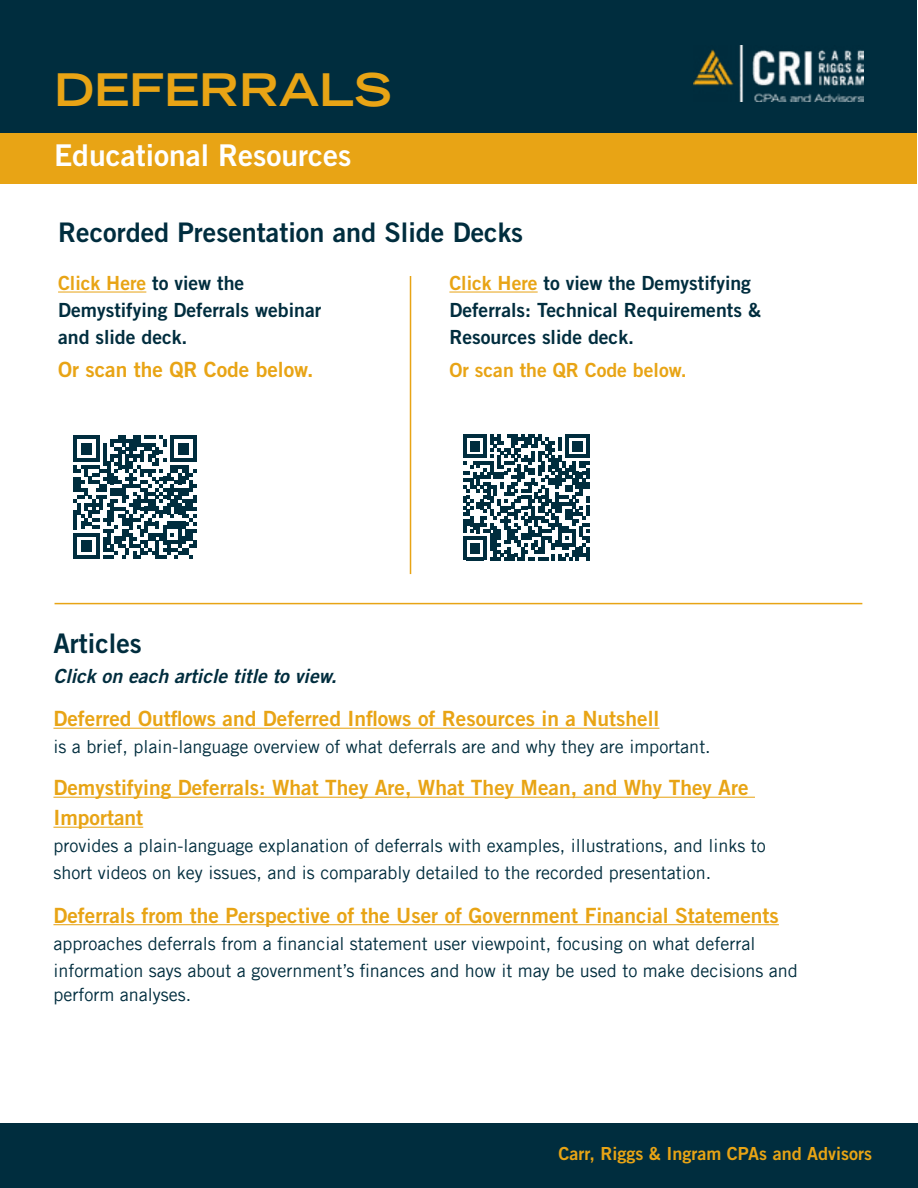
<style>
.page{position:relative;width:918px;height:1188px;background:#fff}
.page>*{position:absolute;margin:0;border:0;box-sizing:border-box;transform-origin:0 0}
.t1{font:700 expanded 45px "Trade Gothic LT Std";color:#e8a415}
.t2{font:30px "Trade Gothic LT Std Bd 2";color:#fff}
.t3{font:27px "Trade Gothic LT Std Bd 2";color:#002d3e}
.t4{font:21px/30px "Trade Gothic LT Std Bd 2";color:#e8a415}
.t5{font:19.5px/27px "Trade Gothic LT Std Bd 2";color:#002d3e}
.t6{font:19.5px "Trade Gothic LT Std Bd 2 Obl";color:#002d3e}
.t7{font:19.5px "Trade Gothic LT Std Bd 2";color:#e8a415}
.t8{font:18px/27px "Trade Gothic LT Std";color:#002d3e}
.t9{font:18px "Trade Gothic LT Std Bd 2";color:#e8a415}
.s1{color:#e8a415}
</style>
<div class="page">
<div style="left:1px;top:0;width:916px;height:170px;background:#002d3e"></div>
<img style="left:694px;top:45px;width:170px;height:56px">
<div style="left:1px;top:133px;width:916px;height:51px;background:#e8a415"></div>
<hr style="left:53px;top:728px;width:606px;height:1px;background:#e8a415">
<hr style="left:53px;top:797px;width:702px;height:1px;background:#e8a415">
<hr style="left:53px;top:827px;width:90px;height:1px;background:#e8a415">
<hr style="left:53px;top:924px;width:726px;height:1px;background:#e8a415">
<hr style="left:58px;top:292px;width:88px;height:1px;background:#e8a415">
<hr style="left:449px;top:292px;width:89px;height:1px;background:#e8a415">
<svg style="left:463px;top:434px;width:126px;height:126px"></svg>
<svg style="left:73px;top:436px;width:124px;height:123px"></svg>
<hr style="left:410px;top:276px;width:1px;height:298px;background:#e8a415">
<hr style="left:55px;top:603px;width:807px;height:1px;background:#e8a415">
<div style="left:0;top:1124px;width:918px;height:64px;background:#002d3e"></div>
<div style="left:0;top:1123px;width:918px;height:65px;border:2px solid #002d3e"></div>
<h1 class="t1" style="left:54px;top:61px;width:339px">DEFERRALS</h1>
<h2 class="t2" style="left:54px;top:137px;width:299px">Educational Resources</h2>
<h3 class="t3" style="left:58px;top:215px;width:466px">Recorded Presentation and Slide Decks</h3>
<p class="t5" style="left:58px;top:269px;width:265px"><span class="s1">Click Here</span> to view the<br>Demystifying Deferrals webinar and slide deck.</p>
<p class="t4" style="left:58px;top:354px;width:257px">Or scan the QR Code below.</p>
<p class="t5" style="left:449px;top:269px;width:313px"><span class="s1">Click Here</span> to view the Demystifying<br>Deferrals: Technical Requirements &amp;<br>Resources slide deck.</p>
<p class="t7" style="left:449px;top:358px;width:239px">Or scan the QR Code below.</p>
<h3 class="t3" style="left:53px;top:626px;width:90px">Articles</h3>
<p class="t6" style="left:53px;top:664px;width:285px">Click on each article title to view.</p>
<p class="t4" style="left:53px;top:703px;width:608px">Deferred Outflows and Deferred Inflows of Resources in a Nutshell</p>
<p class="t8" style="left:53px;top:733px;width:659px">is a brief, plain-language overview of what deferrals are and why they are important.</p>
<p class="t4" style="left:53px;top:772px;width:697px">Demystifying Deferrals: What They Are, What They Mean, and Why They Are<br>Important</p>
<p class="t8" style="left:53px;top:832px;width:714px">provides a plain-language explanation of deferrals with examples, illustrations, and links to short videos on key issues, and is comparably detailed to the recorded presentation.</p>
<p class="t4" style="left:53px;top:900px;width:727px">Deferrals from the Perspective of the User of Government Financial Statements</p>
<p class="t8" style="left:53px;top:929px;width:746px">approaches deferrals from a financial statement user viewpoint, focusing on what deferral information says about a government’s finances and how it may be used to make decisions and</p>
<p class="t8" style="left:53px;top:980px;width:139px">perform analyses.</p>
<p class="t9" style="left:558px;top:1142px;width:315px">Carr, Riggs &amp; Ingram CPAs and Advisors</p>
</div>
